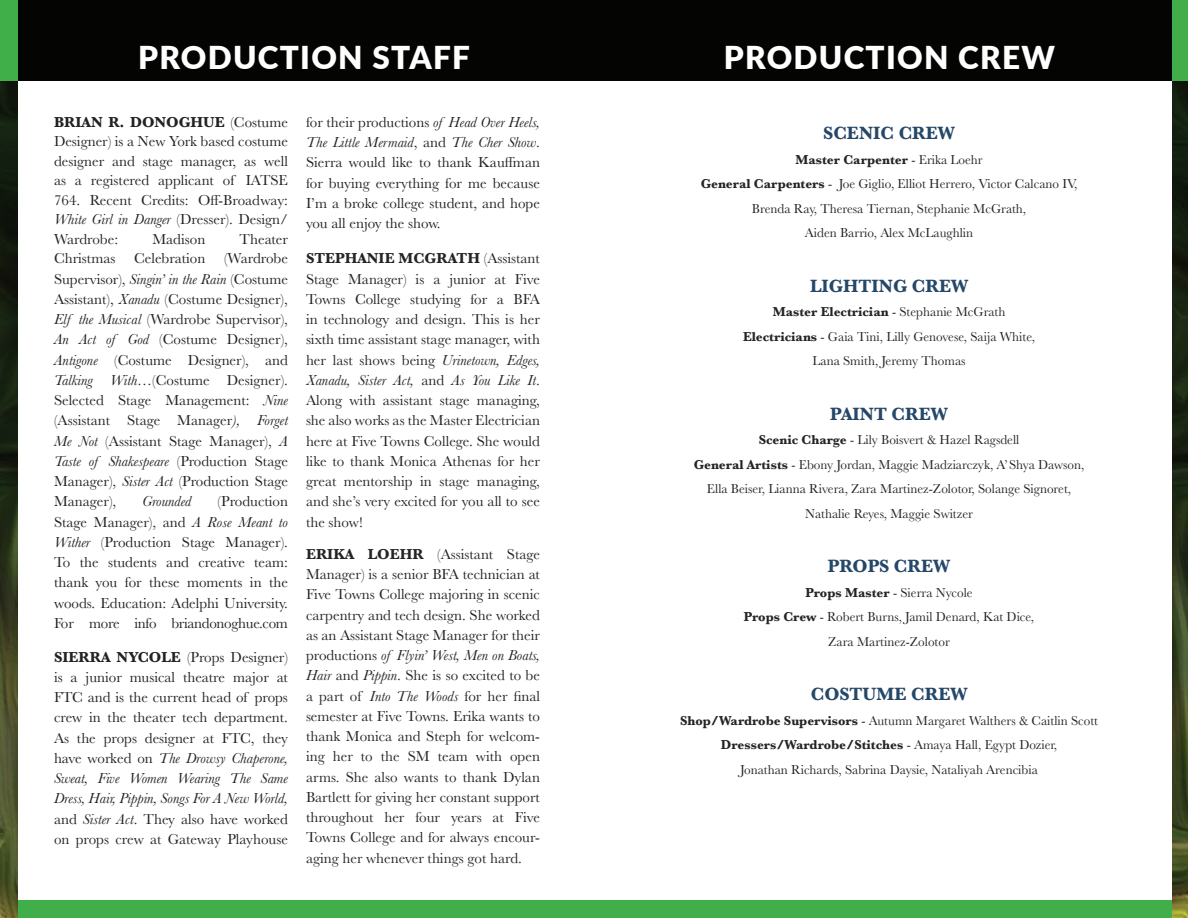
<style>
.page{position:relative;width:1188px;height:918px;background:#fff}
.page>*{position:absolute;margin:0;border:0;box-sizing:border-box;transform-origin:0 0}
.t1{font:900 31.5px "Lato";letter-spacing:.04em;color:#fff}
.t2{font:700 18.45px "Baskerville";color:#254768}
.paragraph{font:15px/20.2px "Baskerville";color:#222;text-align:justify}
.paragraph-2{font:15px/20.2px "Baskerville";color:#242424;text-align:justify}
.paragraph-3{font:italic 15px "Baskerville";color:#222}
.t3{font:13.5px "Baskerville";color:#242424}
.t4{font:700 13.5px "Baskerville";color:#242424}
.s1{font-weight:700}
.s2{font-style:italic}
.s3{font-weight:400}
</style>
<div class="page">
<div style="left:0;top:900px;width:1188px;height:18px;background:#40ae49"></div>
<img style="left:0;top:81px;width:17px;height:837px">
<img style="left:1172px;top:81px;width:16px;height:837px">
<div style="left:0;top:0;width:1188px;height:81px;background:#040503"></div>
<div style="left:0;top:0;width:17px;height:81px;background:#40ae49"></div>
<div style="left:1172px;top:0;width:16px;height:81px;background:#40ae49"></div>
<p class="t1" style="left:138px;top:34px;width:333px">PRODUCTION STAFF</p>
<p class="paragraph" style="left:54px;top:112px;width:236px;line-height:19.5px"><span class="s1">BRIAN R. DONOGHUE</span> (Costume Designer) is a New York based costume designer and stage manager, as well as a registered applicant of IATSE 764. Recent Credits: Off-Broadway:<br><span class="s2">White Girl in Danger</span> (Dresser). Design/ Wardrobe:</p>
<p class="paragraph" style="left:54px;top:229px;width:236px;text-indent:186px">Theater Christmas Celebration (Wardrobe Supervisor), <span class="s2">Singin’ in the Rain</span> (Costume Assistant), <span class="s2">Xanadu</span> (Costume Designer), <span class="s2">Elf the Musical</span> (Wardrobe Supervisor), <span class="s2">An Act of God</span> (Costume Designer), <span class="s2">Antigone</span> (Costume Designer), and <span class="s2">Talking With…</span>(Costume Designer).<br>Selected Stage Management: <span class="s2">Nine </span>(Assistant Stage Manager<span class="s2">), Forget Me Not</span> (Assistant Stage Manager), <span class="s2">A Taste of Shakespeare</span> (Production Stage Manager), <span class="s2">Sister Act</span> (Production Stage Manager),</p>
<p class="paragraph" style="left:152px;top:229px;width:54px">Madison</p>
<p class="paragraph-3" style="left:142px;top:492px;width:51px">Grounded</p>
<p class="paragraph" style="left:54px;top:492px;width:236px;text-indent:164px">(Production Stage Manager), and <span class="s2">A Rose Meant to Wither</span> (Production Stage Manager).<br>To the students and creative team: thank you for these moments in the woods. Education: Adelphi University.<br>For more info briandonoghue.com</p>
<p class="paragraph" style="left:54px;top:647px;width:236px"><span class="s1">SIERRA NYCOLE</span> (Props Designer) is a junior musical theatre major at FTC and is the current head of props crew in the theater tech department.<br>As the props designer at FTC, they have worked on <span class="s2">The Drowsy Chaperone, Sweat, Five Women Wearing The Same Dress, Hair, Pippin, Songs For A New World, </span>and <span class="s2">Sister Act</span>. They also have worked on props crew at Gateway Playhouse</p>
<p class="paragraph" style="left:306px;top:112px;width:236px">for their productions <span class="s2">of Head Over Heels, The Little Mermaid</span>, and <span class="s2">The Cher Show</span>.<br>Sierra would like to thank Kauffman for buying everything for me because I’m a broke college student, and hope you all enjoy the show.</p>
<p class="paragraph-2" style="left:306px;top:249px;width:236px"><span class="s1">STEPHANIE MCGRATH</span> (Assistant Stage Manager) is a junior at Five Towns College studying for a BFA in technology and design. This is her sixth time assistant stage manager, with her last shows being <span class="s2">Urinetown, Edges, Xanadu, Sister Act,</span> and <span class="s2">As You Like It</span>.<br>Along with assistant stage managing, she also works as the Master Electrician here at Five Towns College. She would like to thank Monica Athenas for her great mentorship in stage managing, and she’s very excited for you all to see the show!</p>
<p class="paragraph-2" style="left:306px;top:544px;width:236px"><span class="s1">ERIKA LOEHR</span> (Assistant Stage Manager) is a senior BFA technician at Five Towns College majoring in scenic carpentry and tech design. She worked as an Assistant Stage Manager for their productions <span class="s2">of Flyin’ West, Men on Boats, Hair</span> and <span class="s2">Pippin</span>. She is so excited to be a part of <span class="s2">Into The Woods</span> for her final semester at Five Towns. Erika wants to thank Monica and Steph for welcom&shy;ing her to the SM team with open arms. She also wants to thank Dylan Bartlett for giving her constant support throughout her four years at Five Towns College and for always encour&shy;aging her whenever things got hard.</p>
<p class="t1" style="left:724px;top:34px;width:333px">PRODUCTION CREW</p>
<p class="t2" style="left:823px;top:120px;width:133px">SCENIC CREW</p>
<p class="t4" style="left:795px;top:150px;width:189px">Master Carpenter <span class="s3">- Erika Loehr</span></p>
<p class="t3" style="left:701px;top:175px;width:378px"><span class="s1">General Carpenters</span> - Joe Giglio, Elliot Herrero, Victor Calcano IV,</p>
<p class="t3" style="left:752px;top:200px;width:276px">Brenda Ray, Theresa Tiernan, Stephanie McGrath,</p>
<p class="t3" style="left:805px;top:224px;width:170px">Aiden Barrio, Alex McLaughlin</p>
<p class="t2" style="left:810px;top:273px;width:160px">LIGHTING CREW</p>
<p class="t4" style="left:773px;top:302px;width:234px">Master Electrician <span class="s3">- Stephanie McGrath</span></p>
<p class="t3" style="left:743px;top:328px;width:294px"><span class="s1">Electricians</span> - Gaia Tini, Lilly Genovese, Saija White,</p>
<p class="t3" style="left:813px;top:352px;width:154px">Lana Smith, Jeremy Thomas</p>
<p class="t2" style="left:830px;top:401px;width:119px">PAINT CREW</p>
<p class="t3" style="left:759px;top:431px;width:262px"><span class="s1">Scenic Charge</span> - Lily Boisvert &amp; Hazel Ragsdell</p>
<p class="t3" style="left:694px;top:456px;width:392px"><span class="s1">General Artists</span> - Ebony Jordan, Maggie Madziarczyk, A’Shya Dawson,</p>
<p class="t3" style="left:707px;top:480px;width:366px">Ella Beiser, Lianna Rivera, Zara Martinez-Zolotor, Solange Signoret,</p>
<p class="t3" style="left:805px;top:505px;width:169px">Nathalie Reyes, Maggie Switzer</p>
<p class="t2" style="left:828px;top:553px;width:124px">PROPS CREW</p>
<p class="t3" style="left:806px;top:584px;width:169px"><span class="s1">Props Master</span> - Sierra Nycole</p>
<p class="t3" style="left:744px;top:608px;width:292px"><span class="s1">Props Crew</span> - Robert Burns, Jamil Denard, Kat Dice,</p>
<p class="t3" style="left:828px;top:633px;width:123px">Zara Martinez-Zolotor</p>
<p class="t2" style="left:811px;top:682px;width:158px">COSTUME CREW</p>
<p class="t3" style="left:680px;top:712px;width:420px"><span class="s1">Shop/Wardrobe Supervisors</span> - Autumn Margaret Walthers &amp; Caitlin Scott</p>
<p class="t4" style="left:721px;top:736px;width:338px">Dressers/Wardrobe/Stitches <span class="s3">- Amaya Hall, Egypt Dozier,</span></p>
<p class="t3" style="left:740px;top:761px;width:299px">Jonathan Richards, Sabrina Daysie, Nataliyah Arencibia</p>
</div>
